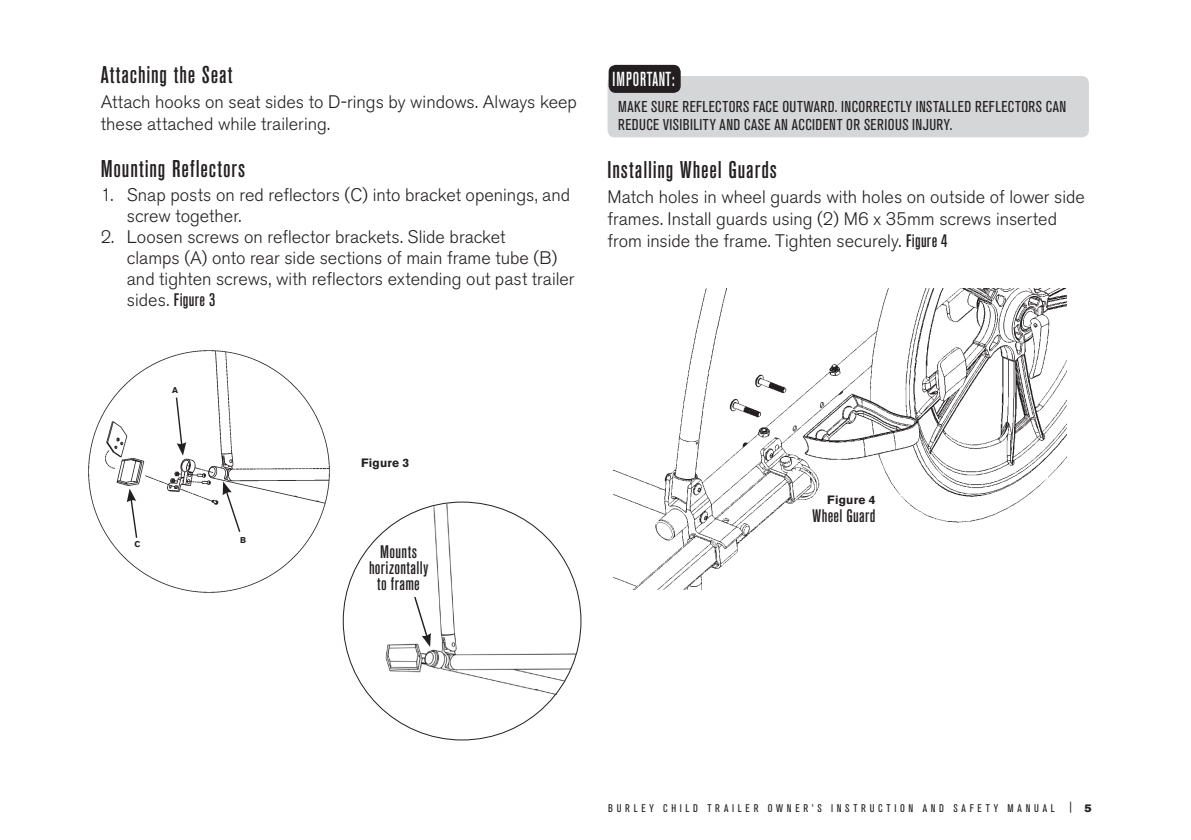
<style>
.page{position:relative;width:1191px;height:840px;background:#fff}
.page>*{position:absolute;margin:0;border:0;box-sizing:border-box;transform-origin:0 0}
.t1{font:500 condensed 24px "Akzidenz Grotesk BE";letter-spacing:.035em;color:#231f20}
.t2{font:500 condensed 20px "Akzidenz Grotesk BE";letter-spacing:.045em;color:#fff;scale:.85 1}
.t3{font:300 18px/21px "Akzidenz Grotesk BE";color:#231f20}
.t4{font:500 condensed 18px/16px "Akzidenz Grotesk BE";letter-spacing:.02em;color:#231f20;text-align:center}
.t5{font:condensed 15.6px/17.2px "Akzidenz Grotesk BE";letter-spacing:.03em;color:#231f20}
.t6{font:700 12px "Akzidenz Grotesk BE";letter-spacing:.02em;color:#231f20}
.t7{font:condensed 11px "Akzidenz Grotesk BE";letter-spacing:.34em;color:#231f20}
.t8{font:700 8.4px "Akzidenz Grotesk BE";color:#231f20}
.s1{font-weight:500;font-stretch:condensed}
</style>
<div class="page">
<div style="left:607px;top:76px;width:482px;height:61px;background:#d5d6d8;border-radius:7px"></div>
<div style="left:608px;top:65px;width:72px;height:28px;background:#231f20;border-radius:7px"></div>
<img style="left:342px;top:502px;width:240px;height:239px">
<svg style="left:413px;top:595px;width:18px;height:51px"></svg>
<img style="left:88px;top:350px;width:242px;height:243px">
<svg style="left:175px;top:396px;width:11px;height:59px"></svg>
<svg style="left:223px;top:481px;width:18px;height:52px"></svg>
<svg style="left:127px;top:488px;width:11px;height:51px"></svg>
<img style="left:613px;top:288px;width:453px;height:301px">
<h1 class="t1" style="left:101px;top:61px;width:133px">Attaching the Seat</h1>
<p class="t3" style="left:101px;top:91px;width:478px;line-height:22px">Attach hooks on seat sides to D-rings by windows. Always keep these attached while trailering.</p>
<h1 class="t1" style="left:101px;top:155px;width:146px">Mounting Reflectors</h1>
<p class="t3" style="left:127px;top:184px;width:445px;text-indent:-26px">1. Snap posts on red reflectors (C) into bracket openings, and screw together.</p>
<p class="t3" style="left:127px;top:226px;width:449px;text-indent:-26px">2. Loosen screws on reflector brackets. Slide bracket<br>clamps (A) onto rear side sections of main frame tube (B) and tighten screws, with reflectors extending out past trailer sides. <span class="s1">Figure 3</span></p>
<p class="t8" style="left:172px;top:384px;width:7px">A</p>
<p class="t8" style="left:134px;top:539px;width:7px">C</p>
<p class="t8" style="left:240px;top:534px;width:7px">B</p>
<p class="t6" style="left:361px;top:455px;width:50px">Figure 3</p>
<p class="t4" style="left:369px;top:544px;width:61px">Mounts horizontally to frame</p>
<p class="t2" style="left:612px;top:68px;width:75px">IMPORTANT:</p>
<p class="t5" style="left:618px;top:98px;width:450px">MAKE SURE REFLECTORS FACE OUTWARD. INCORRECTLY INSTALLED REFLECTORS CAN<br>REDUCE VISIBILITY AND CASE AN ACCIDENT OR SERIOUS INJURY.</p>
<h1 class="t1" style="left:607px;top:157px;width:171px">Installing Wheel Guards</h1>
<p class="t3" style="left:607px;top:186px;width:479px;line-height:22px">Match holes in wheel guards with holes on outside of lower side frames. Install guards using (2) M6 x 35mm screws inserted from inside the frame. Tighten securely. <span class="s1">Figure 4</span></p>
<p class="t6" style="left:827px;top:492px;width:50px">Figure 4</p>
<p class="t4" style="left:812px;top:507px;width:64px">Wheel Guard</p>
<p class="t7" style="left:608px;top:801px;width:448px">BURLEY CHILD TRAILER OWNER’S INSTRUCTION AND SAFETY MANUAL</p>
<p class="t7" style="left:1069px;top:799px;width:4px">|</p>
</div>
